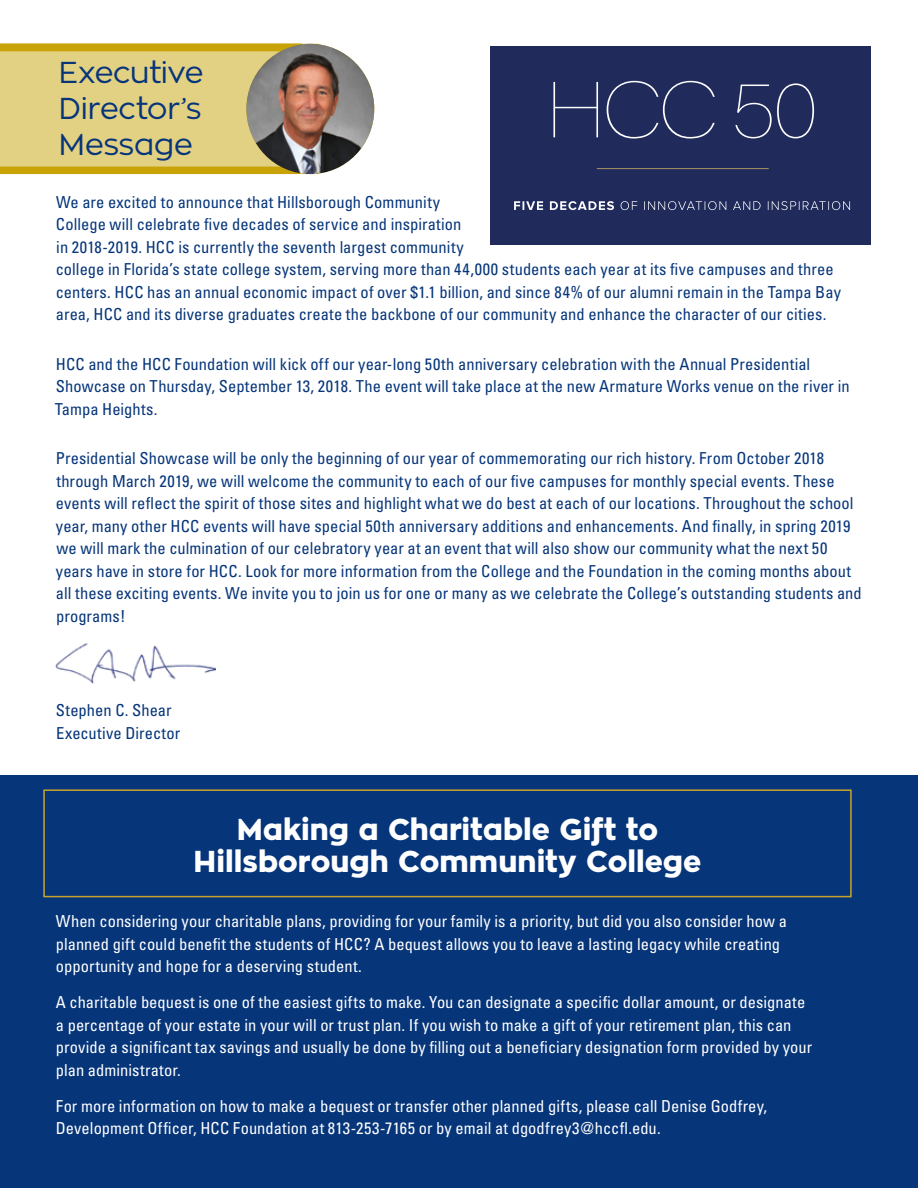
<style>
.page{position:relative;width:918px;height:1188px;background:#fff}
.page>*{position:absolute;margin:0;border:0;box-sizing:border-box;transform-origin:0 0}
.t1{font:800 30px/31.5px "Zona Pro";color:#fff;text-align:center}
.t2{font:30px/36px "Zona Pro";letter-spacing:-.01em;color:#06357a;text-align:justify}
.t3{font:condensed 16.5px/22.5px "Univers";letter-spacing:.005em;color:#06357a}
.t4{font:condensed 16.5px/22.5px "Univers";letter-spacing:.005em;color:#fff}
</style>
<div class="page">
<div style="left:0;top:775px;width:918px;height:413px;background:#06357a"></div>
<img style="left:56px;top:643px;width:160px;height:41px">
<svg style="left:0;top:44px;width:246px;height:130px;background:#dfcb74"></svg>
<img style="left:246px;top:44px;width:128px;height:130px">
<div style="left:490px;top:47px;width:381px;height:198px;background:#202b5c"></div>
<svg style="left:514px;top:81px;width:336px;height:129px"></svg>
<hr style="left:597px;top:168px;width:172px;height:1px;background:#ba9c5f">
<div style="left:43px;top:789px;width:809px;height:108px;border:2px solid #c8a42d"></div>
<h1 class="t2" style="left:59px;top:54px;width:146px">Executive Director’s Message</h1>
<p class="t3" style="left:56px;top:190px;width:787px">We are excited to announce that Hillsborough Community<br>College will celebrate five decades of service and inspiration<br>in 2018-2019. HCC is currently the seventh largest community<br>college in Florida’s state college system, serving more than 44,000 students each year at its five campuses and three centers. HCC has an annual economic impact of over $1.1 billion, and since 84% of our alumni remain in the Tampa Bay area, HCC and its diverse graduates create the backbone of our community and enhance the character of our cities.</p>
<p class="t3" style="left:55px;top:352px;width:797px">HCC and the HCC Foundation will kick off our year-long 50th anniversary celebration with the Annual Presidential<br>Showcase on Thursday, September 13, 2018. The event will take place at the new Armature Works venue on the river in<br>Tampa Heights.</p>
<p class="t3" style="left:56px;top:447px;width:808px">Presidential Showcase will be only the beginning of our year of commemorating our rich history. From October 2018 through March 2019, we will welcome the community to each of our five campuses for monthly special events. These events will reflect the spirit of those sites and highlight what we do best at each of our locations. Throughout the school year, many other HCC events will have special 50th anniversary additions and enhancements. And finally, in spring 2019 we will mark the culmination of our celebratory year at an event that will also show our community what the next 50 years have in store for HCC. Look for more information from the College and the Foundation in the coming months about all these exciting events. We invite you to join us for one or many as we celebrate the College’s outstanding students and programs!</p>
<p class="t3" style="left:56px;top:699px;width:126px">Stephen C. Shear<br>Executive Director</p>
<h1 class="t1" style="left:194px;top:814px;width:509px">Making a Charitable Gift to<br>Hillsborough Community College</h1>
<p class="t4" style="left:56px;top:910px;width:733px">When considering your charitable plans, providing for your family is a priority, but did you also consider how a planned gift could benefit the students of HCC? A bequest allows you to leave a lasting legacy while creating opportunity and hope for a deserving student.</p>
<p class="t4" style="left:56px;top:991px;width:758px">A charitable bequest is one of the easiest gifts to make. You can designate a specific dollar amount, or designate a percentage of your estate in your will or trust plan. If you wish to make a gift of your retirement plan, this can provide a significant tax savings and usually be done by filling out a beneficiary designation form provided by your plan administrator.</p>
<p class="t4" style="left:56px;top:1094px;width:713px">For more information on how to make a bequest or transfer other planned gifts, please call Denise Godfrey,<br>Development Officer, HCC Foundation at 813-253-7165 or by email at dgodfrey3@hccfl.edu.</p>
</div>
